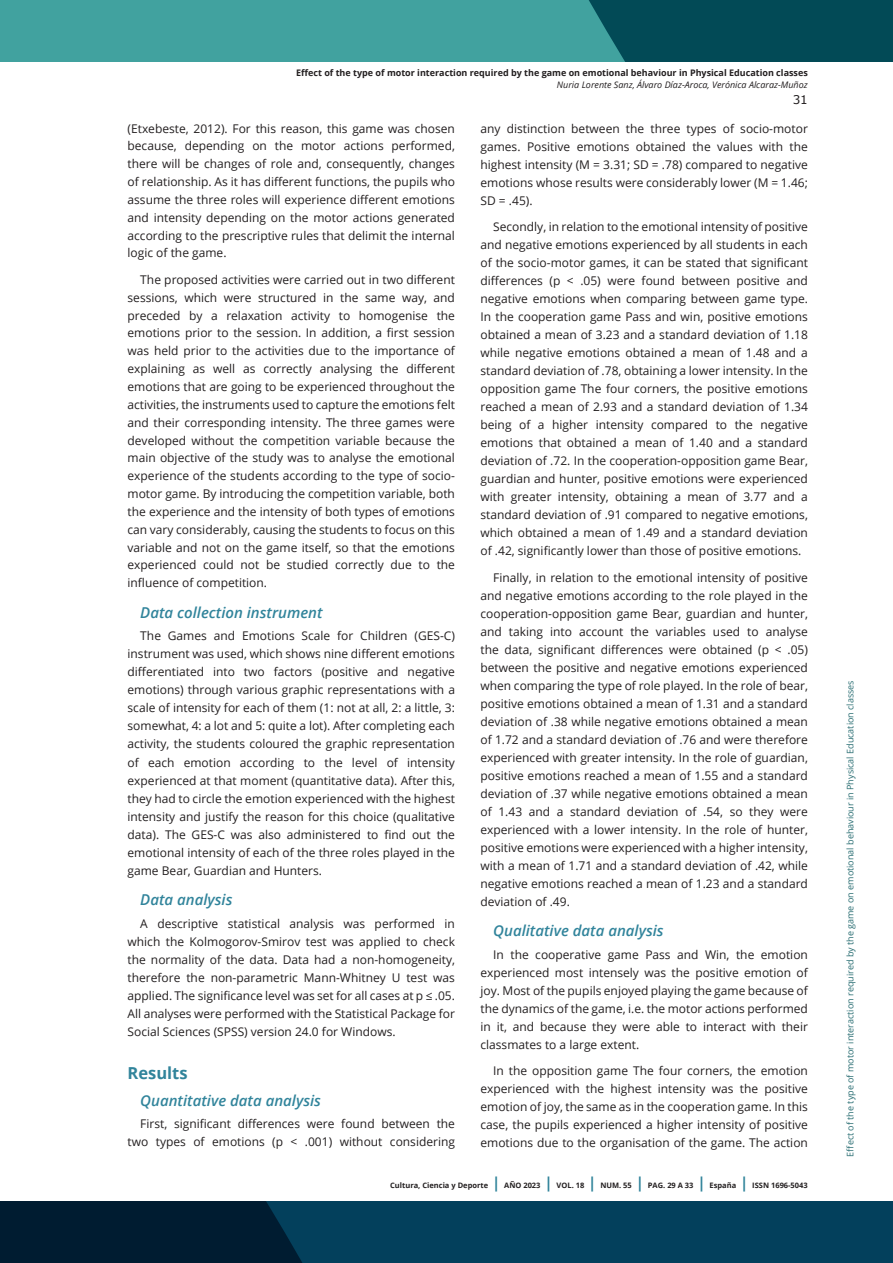
<style>
.page{position:relative;width:893px;height:1263px;background:#fff}
.page>*{position:absolute;margin:0;border:0;box-sizing:border-box;transform-origin:0 0}
.subtitulo_H3{font:700 16.5px "Open Sans";color:#31849b}
.subtitulo_2_H3{font:italic 600 15px "Open Sans";color:#31849b}
.Cuerpo_de_texto_P{font:12px/18px "Open Sans";color:#231f20;text-align:justify}
.t1{font:12px "Verdana";color:#231f20}
.t2{font:700 9px "Open Sans";color:#231f20}
.t3{font:9px "Open Sans";color:#2a6e73}
.t4{font:italic 9px "Open Sans";color:#231f20}
.t5{font:700 7.5px "Open Sans";color:#231f20}
.s1{font-size:15px;color:#31849b}
</style>
<div class="page">
<svg style="left:0;top:1201px;width:893px;height:62px;background:#02344e"></svg>
<div style="left:0;top:0;width:893px;height:62px;background:#41a29f"></div>
<div style="left:589px;top:0;width:304px;height:62px;background:#024a56"></div>
<p class="t2" style="left:296px;top:67px;width:513px">Effect of the type of motor interaction required by the game on emotional behaviour in Physical Education classes</p>
<p class="t4" style="left:557px;top:79px;width:252px">Nuria Lorente Sanz, Álvaro Díaz-Aroca, Verónica Alcaraz-Muñoz</p>
<p class="Cuerpo_de_texto_P" style="left:128px;top:119px;width:329px">(Etxebeste, 2012). For this reason, this game was chosen because, depending on the motor actions performed, there will be changes of role and, consequently, changes of relationship. As it has different functions, the pupils who assume the three roles will experience different emotions and intensity depending on the motor actions generated according to the prescriptive rules that delimit the internal logic of the game.</p>
<p class="Cuerpo_de_texto_P" style="left:128px;top:270px;width:329px;text-indent:13px">The proposed activities were carried out in two different sessions, which were structured in the same way, and preceded by a relaxation activity to homogenise the emotions prior to the session. In addition, a first session was held prior to the activities due to the importance of explaining as well as correctly analysing the different emotions that are going to be experienced throughout the activities, the instruments used to capture the emotions felt and their corresponding intensity. The three games were developed without the competition variable because the main objective of the study was to analyse the emotional experience of the students according to the type of socio&shy;motor game. By introducing the competition variable, both the experience and the intensity of both types of emotions can vary considerably, causing the students to focus on this variable and not on the game itself, so that the emotions experienced could not be studied correctly due to the influence of competition.</p>
<p class="subtitulo_2_H3" style="left:140px;top:602px;width:184px">Data collection instrument</p>
<p class="Cuerpo_de_texto_P" style="left:128px;top:627px;width:329px;text-indent:13px">The Games and Emotions Scale for Children (GES-C) instrument was used, which shows nine different emotions differentiated into two factors (positive and negative emotions) through various graphic representations with a scale of intensity for each of them (1: not at all, 2: a little, 3: somewhat, 4: a lot and 5: quite a lot). After completing each activity, the students coloured the graphic representation of each emotion according to the level of intensity experienced at that moment (quantitative data). After this, they had to circle the emotion experienced with the highest intensity and justify the reason for this choice (qualitative data). The GES-C was also administered to find out the emotional intensity of each of the three roles played in the game Bear, Guardian and Hunters.</p>
<p class="subtitulo_2_H3" style="left:140px;top:889px;width:94px">Data analysis</p>
<p class="Cuerpo_de_texto_P" style="left:128px;top:914px;width:329px;text-indent:13px">A descriptive statistical analysis was performed in which the Kolmogorov-Smirov test was applied to check the normality of the data. Data had a non-homogeneity, therefore the non-parametric Mann-Whitney U test was applied. The significance level was set for all cases at p ≤ .05.<br>All analyses were performed with the Statistical Package for Social Sciences (SPSS) version 24.0 for Windows.</p>
<p class="subtitulo_H3" style="left:128px;top:1061px;width:62px">Results</p>
<p class="subtitulo_2_H3" style="left:140px;top:1090px;width:182px">Quantitative data analysis</p>
<p class="Cuerpo_de_texto_P" style="left:128px;top:1114px;width:329px;text-align:right">First, significant differences were found between the two types of emotions (p &lt; .001) without considering</p>
<p class="t1" style="left:793px;top:91px;width:17px">31</p>
<p class="Cuerpo_de_texto_P" style="left:480px;top:119px;width:329px">any distinction between the three types of socio-motor games. Positive emotions obtained the values with the highest intensity (M = 3.31; SD = .78) compared to negative emotions whose results were considerably lower (M = 1.46; SD = .45).</p>
<p class="Cuerpo_de_texto_P" style="left:480px;top:217px;width:329px;text-indent:13px">Secondly, in relation to the emotional intensity of positive and negative emotions experienced by all students in each of the socio-motor games, it can be stated that significant differences (p &lt; .05) were found between positive and negative emotions when comparing between game type.<br>In the cooperation game Pass and win, positive emotions obtained a mean of 3.23 and a standard deviation of 1.18 while negative emotions obtained a mean of 1.48 and a standard deviation of .78, obtaining a lower intensity. In the opposition game The four corners, the positive emotions reached a mean of 2.93 and a standard deviation of 1.34 being of a higher intensity compared to the negative emotions that obtained a mean of 1.40 and a standard deviation of .72. In the cooperation-opposition game Bear, guardian and hunter, positive emotions were experienced with greater intensity, obtaining a mean of 3.77 and a standard deviation of .91 compared to negative emotions, which obtained a mean of 1.49 and a standard deviation of .42, significantly lower than those of positive emotions.</p>
<p class="Cuerpo_de_texto_P" style="left:480px;top:568px;width:329px;text-indent:13px">Finally, in relation to the emotional intensity of positive and negative emotions according to the role played in the cooperation-opposition game Bear, guardian and hunter, and taking into account the variables used to analyse the data, significant differences were obtained (p &lt; .05) between the positive and negative emotions experienced when comparing the type of role played. In the role of bear, positive emotions obtained a mean of 1.31 and a standard deviation of .38 while negative emotions obtained a mean of 1.72 and a standard deviation of .76 and were therefore experienced with greater intensity. In the role of guardian, positive emotions reached a mean of 1.55 and a standard deviation of .37 while negative emotions obtained a mean of 1.43 and a standard deviation of .54, so they were experienced with a lower intensity. In the role of hunter, positive emotions were experienced with a higher intensity, with a mean of 1.71 and a standard deviation of .42, while negative emotions reached a mean of 1.23 and a standard deviation of .49.</p>
<p class="subtitulo_2_H3" style="left:493px;top:921px;width:172px">Qualitative data analysis</p>
<p class="Cuerpo_de_texto_P" style="left:480px;top:945px;width:329px;text-indent:13px">In the cooperative game Pass and Win, the emotion experienced most intensely was the positive emotion of joy. Most of the pupils enjoyed playing the game because of the dynamics of the game, i.e. the motor actions performed in it, and because they were able to interact with their classmates to a large extent.</p>
<p class="Cuerpo_de_texto_P" style="left:480px;top:1061px;width:329px;text-indent:13px">In the opposition game The four corners, the emotion experienced with the highest intensity was the positive emotion of joy, the same as in the cooperation game. In this case, the pupils experienced a higher intensity of positive emotions due to the organisation of the game. The action</p>
<p class="t5" style="left:390px;top:1180px;width:419px">Cultura, Ciencia y Deporte <span class="s1">|</span> AÑO 2023 <span class="s1">|</span> VOL. 18 <span class="s1">|</span> NUM. 55 <span class="s1">|</span> PAG. 29 A 33 <span class="s1">|</span> España <span class="s1">|</span> ISSN 1696-5043</p>
<p class="t3" style="left:844px;top:1156px;width:478px;rotate:-90deg">Effect of the type of motor interaction required by the game on emotional behaviour in Physical Education classes</p>
</div>
